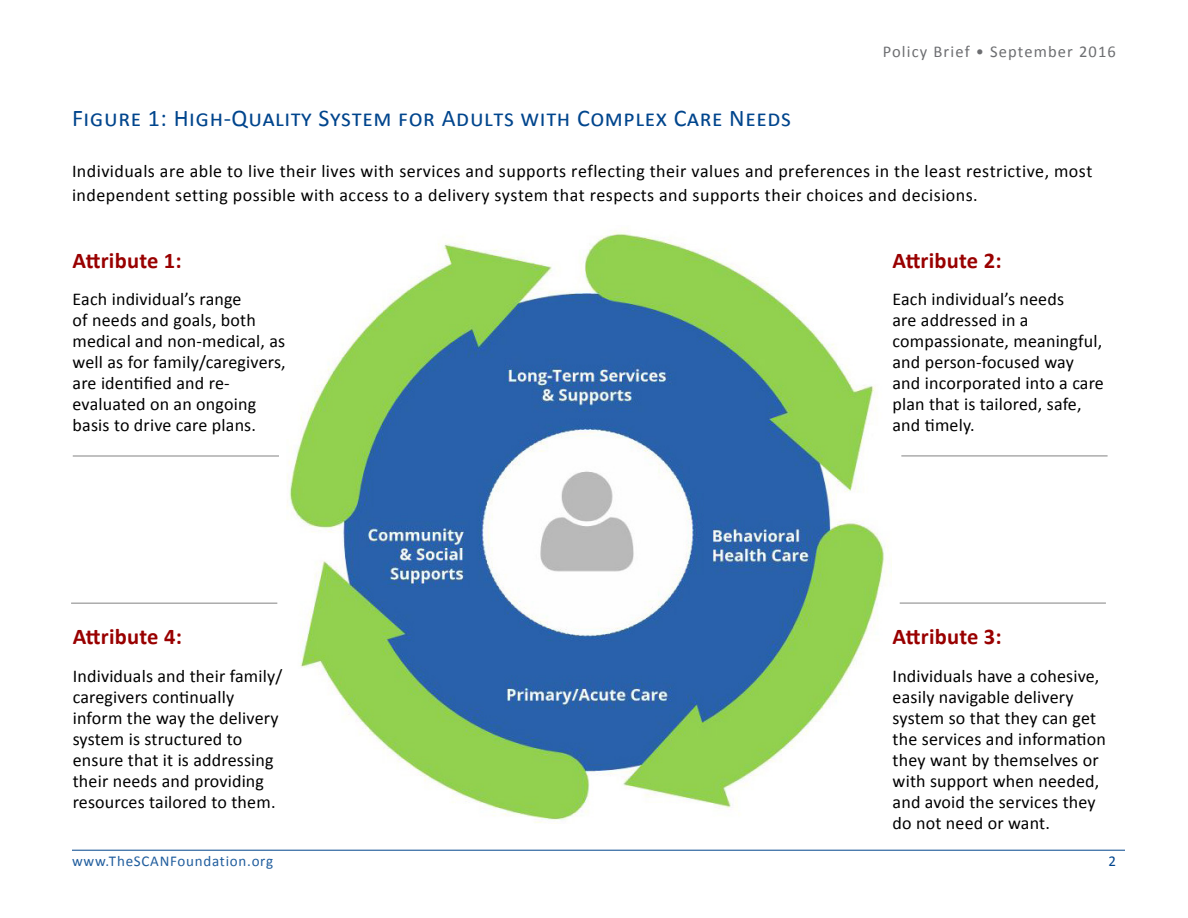
<style>
.page{position:relative;width:1188px;height:918px;background:#fff}
.page>*{position:absolute;margin:0;border:0;box-sizing:border-box;transform-origin:0 0}
.t1{font:24px "Calibri";letter-spacing:.025em;color:#00458d}
.t2{font:700 22.5px "Calibri";letter-spacing:.01em;color:#900}
.t3{font:18px/21px "Calibri";letter-spacing:.01em;color:#000}
.t4{font:16.5px "Calibri";letter-spacing:.07em;color:#6d6e71}
.t5{font:15px "Calibri";letter-spacing:.05em;color:#215e9e}
.t6{font:15px "Calibri";color:#00458d}
</style>
<div class="page">
<hr style="left:72px;top:850px;width:1053px;height:1px;background:#00458d">
<img style="left:286px;top:231px;width:602px;height:593px">
<hr style="left:73px;top:456px;width:206px;height:1px;background:#000">
<hr style="left:71px;top:603px;width:206px;height:1px;background:#000">
<hr style="left:901px;top:456px;width:207px;height:1px;background:#000">
<hr style="left:900px;top:603px;width:206px;height:1px;background:#000">
<p class="t4" style="left:883px;top:41px;width:235px">Policy Brief • September 2016</p>
<h1 class="t1" style="left:72px;top:103px;width:721px">Figure 1: High-Quality System for Adults with Complex Care Needs</h1>
<p class="t3" style="left:72px;top:159px;width:1022px;line-height:24px">Individuals are able to live their lives with services and supports reflecting their values and preferences in the least restrictive, most independent setting possible with access to a delivery system that respects and supports their choices and decisions.</p>
<p class="t2" style="left:73px;top:246px;width:111px">Attribute 1:</p>
<p class="t3" style="left:73px;top:289px;width:215px">Each individual’s range<br>of needs and goals, both medical and non-medical, as well as for family/caregivers, are identified and re&shy;evaluated on an ongoing basis to drive care plans.</p>
<p class="t2" style="left:73px;top:623px;width:111px">Attribute 4:</p>
<p class="t3" style="left:73px;top:666px;width:211px">Individuals and their family/ caregivers continually inform the way the delivery system is structured to ensure that it is addressing their needs and providing resources tailored to them.</p>
<p class="t2" style="left:892px;top:246px;width:111px">Attribute 2:</p>
<p class="t3" style="left:892px;top:289px;width:213px">Each individual’s needs<br>are addressed in a compassionate, meaningful, and person-focused way and incorporated into a care plan that is tailored, safe, and timely.</p>
<p class="t2" style="left:893px;top:623px;width:111px">Attribute 3:</p>
<p class="t3" style="left:893px;top:666px;width:215px">Individuals have a cohesive, easily navigable delivery system so that they can get the services and information they want by themselves or with support when needed, and avoid the services they do not need or want.</p>
<p class="t5" style="left:72px;top:852px;width:203px">www.TheSCANFoundation.org</p>
<p class="t6" style="left:1108px;top:852px;width:9px">2</p>
</div>
